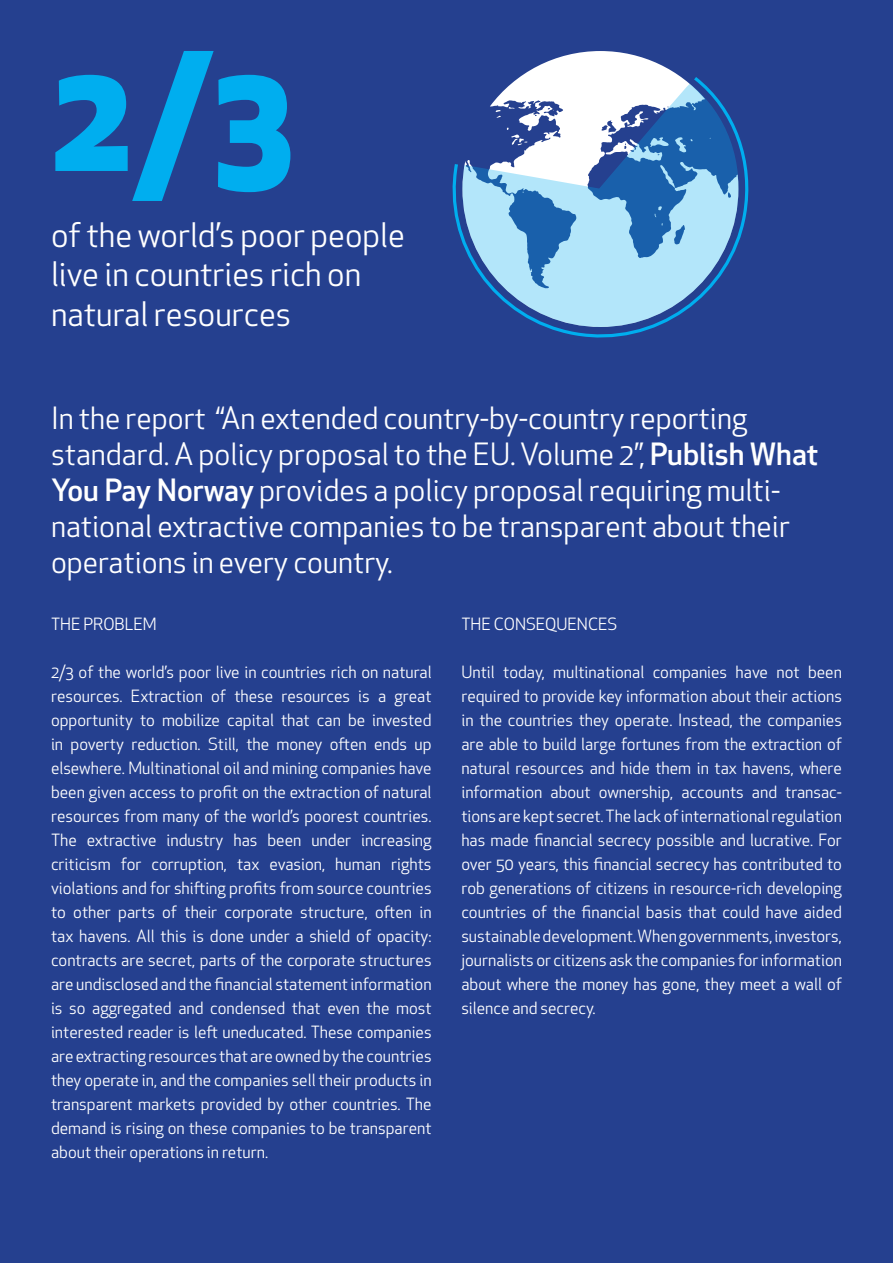
<style>
.page{position:relative;width:893px;height:1263px;background:#25408f}
.page>*{position:absolute;margin:0;border:0;box-sizing:border-box;transform-origin:0 0}
.t1{font:800 150px "Apex New";color:#00aeef}
.t2{font:33px/39.6px "Apex New";color:#fff}
.t3{font:30px/36px "Apex New";color:#fff}
.t4{font:16.5px/24px "Apex New";color:#fff;text-align:justify}
.s1{font-weight:500}
</style>
<div class="page">
<svg style="left:524px;top:51px;width:153px;height:23px;fill:#fff"></svg>
<svg style="left:452px;top:74px;width:297px;height:264px"></svg>
<h1 class="t1" style="left:51px;top:11px;width:244px">2/3</h1>
<h2 class="t2" style="left:51px;top:215px;width:355px">of the world’s poor people live in countries rich on natural resources</h2>
<p class="t3" style="left:51px;top:400px;width:769px">In the report “An extended country-by-country reporting standard. A policy proposal to the EU. Volume 2”, <span class="s1">Publish What You Pay Norway</span> provides a policy proposal requiring multi&shy;national extractive companies to be transparent about their operations in every country.</p>
<p class="t4" style="left:51px;top:612px;width:107px">THE PROBLEM</p>
<p class="t4" style="left:51px;top:660px;width:382px">2/3 of the world’s poor live in countries rich on natural resources. Extraction of these resources is a great opportunity to mobilize capital that can be invested in poverty reduction. Still, the money often ends up elsewhere. Multinational oil and mining companies have been given access to profit on the extraction of natural resources from many of the world’s poorest countries.<br>The extractive industry has been under increasing criticism for corruption, tax evasion, human rights violations and for shifting profits from source countries to other parts of their corporate structure, often in tax havens. All this is done under a shield of opacity: contracts are secret, parts of the corporate structures are undisclosed and the financial statement information is so aggregated and condensed that even the most interested reader is left uneducated. These companies are extracting resources that are owned by the countries they operate in, and the companies sell their products in transparent markets provided by other countries. The demand is rising on these companies to be transparent about their operations in return.</p>
<p class="t4" style="left:461px;top:612px;width:157px">THE CONSEQUENCES</p>
<p class="t4" style="left:461px;top:660px;width:382px">Until today, multinational companies have not been required to provide key information about their actions in the countries they operate. Instead, the companies are able to build large fortunes from the extraction of natural resources and hide them in tax havens, where information about ownership, accounts and transac&shy;tions are kept secret. The lack of international regulation has made financial secrecy possible and lucrative. For over 50 years, this financial secrecy has contributed to rob generations of citizens in resource-rich developing countries of the financial basis that could have aided sustainable development. When governments, investors, journalists or citizens ask the companies for information about where the money has gone, they meet a wall of silence and secrecy.</p>
</div>
